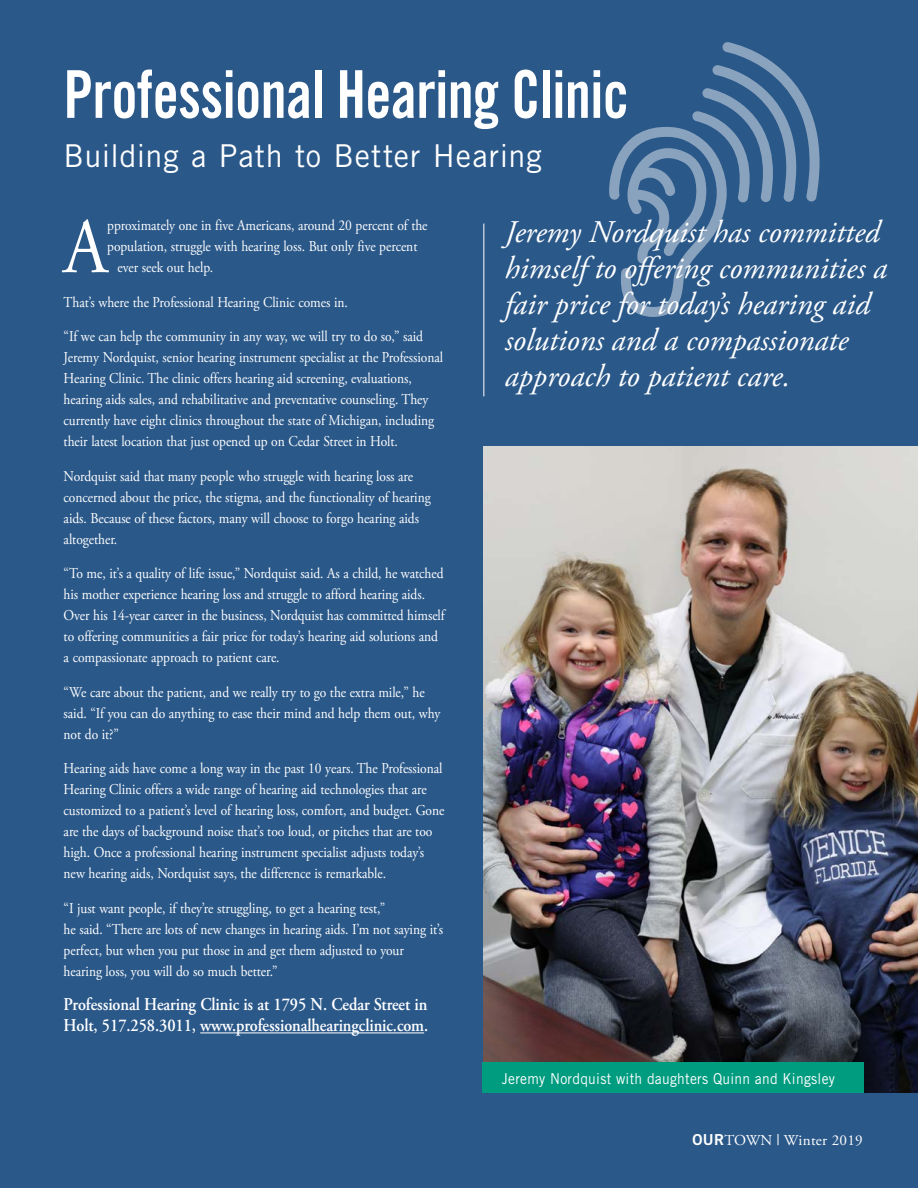
<style>
.page{position:relative;width:918px;height:1188px;background:#2a5889}
.page>*{position:absolute;margin:0;border:0;box-sizing:border-box;transform-origin:0 0}
.t1{font:78.3px "Adobe Garamond Pro";color:#fff;scale:.9 1}
.t2{font:66px "Trade Gothic LT Std Bd Cn 20";letter-spacing:-.01em;color:#fff;scale:.89 1}
.t3{font:italic 31.5px/36px "Adobe Garamond Pro";color:#fff}
.t4{font:31.5px "Trade Gothic LT Std";letter-spacing:.025em;color:#fff}
.t5{font:600 18px/21px "Adobe Garamond Pro";letter-spacing:-.005em;color:#fff;scale:.9 1}
.t6{font:15.15px "Adobe Garamond Pro";letter-spacing:.02em;color:#fff}
.t7{font:15px/21px "Adobe Garamond Pro";letter-spacing:-.005em;color:#fff;scale:.9 1}
.t8{font:15px "Trade Gothic LT Std";letter-spacing:.02em;color:#fff;scale:.92 1}
.s1{font-family:"Trade Gothic LT Std Bd 2"}
.s2{font-family:"Trade Gothic LT Std Cn 18"}
</style>
<div class="page">
<img style="left:484px;top:446px;width:434px;height:646px">
<div style="left:483px;top:1062px;width:381px;height:30px;background:#009c80"></div>
<hr style="left:200px;top:1032px;width:224px;height:1px;background:#fff">
<hr style="left:483px;top:224px;width:1px;height:172px;background:#fff">
<svg style="left:609px;top:42px;width:211px;height:275px"></svg>
<h2 class="t2" style="left:64px;top:54px;width:637px">Professional Hearing Clinic</h2>
<h3 class="t4" style="left:64px;top:137px;width:480px">Building a Path to Better Hearing</h3>
<h1 class="t1" style="left:64px;top:200px;width:50px">A</h1>
<p class="t7" style="left:107px;top:215px;width:358px">pproximately one in five Americans, around 20 percent of the</p>
<p class="t7" style="left:107px;top:236px;width:346px">population, struggle with hearing loss. But only five percent</p>
<p class="t7" style="left:118px;top:257px;width:108px">ever seek out help.</p>
<p class="t7" style="left:64px;top:292px;width:317px">That’s where the Professional Hearing Clinic comes in.</p>
<p class="t7" style="left:64px;top:326px;width:423px">“If we can help the community in any way, we will try to do so,” said Jeremy Nordquist, senior hearing instrument specialist at the Professional Hearing Clinic. The clinic offers hearing aid screening, evaluations, hearing aids sales, and rehabilitative and preventative counseling. They currently have eight clinics throughout the state of Michigan, including their latest location that just opened up on Cedar Street in Holt.</p>
<p class="t7" style="left:64px;top:466px;width:409px">Nordquist said that many people who struggle with hearing loss are concerned about the price, the stigma, and the functionality of hearing aids. Because of these factors, many will choose to forgo hearing aids altogether.</p>
<p class="t7" style="left:64px;top:563px;width:425px">“To me, it’s a quality of life issue,” Nordquist said. As a child, he watched his mother experience hearing loss and struggle to afford hearing aids.<br>Over his 14-year career in the business, Nordquist has committed himself to offering communities a fair price for today’s hearing aid solutions and a compassionate approach to patient care.</p>
<p class="t7" style="left:64px;top:682px;width:420px">“We care about the patient, and we really try to go the extra mile,” he said. “If you can do anything to ease their mind and help them out, why not do it?”</p>
<p class="t7" style="left:64px;top:758px;width:425px">Hearing aids have come a long way in the past 10 years. The Professional Hearing Clinic offers a wide range of hearing aid technologies that are customized to a patient’s level of hearing loss, comfort, and budget. Gone are the days of background noise that’s too loud, or pitches that are too high. Once a professional hearing instrument specialist adjusts today’s new hearing aids, Nordquist says, the difference is remarkable.</p>
<p class="t7" style="left:64px;top:898px;width:423px">“I just want people, if they’re struggling, to get a hearing test,”<br>he said. “There are lots of new changes in hearing aids. I’m not saying it’s perfect, but when you put those in and get them adjusted to your hearing loss, you will do so much better.”</p>
<p class="t5" style="left:64px;top:994px;width:407px">Professional Hearing Clinic is at 1795 N. Cedar Street in<br>Holt, 517.258.3011, www.professionalhearingclinic.com.</p>
<h3 class="t3" style="left:505px;top:215px;width:384px">Jeremy Nordquist has committed himself to offering communities a fair price for today’s hearing aid solutions and a compassionate approach to patient care.</h3>
<p class="t8" style="left:502px;top:1069px;width:364px">Jeremy Nordquist with daughters Quinn and Kingsley</p>
<p class="t6" style="left:692px;top:1131px;width:172px"><span class="s1">OUR</span>TOWN <span class="s2">|</span> Winter 2019</p>
</div>
